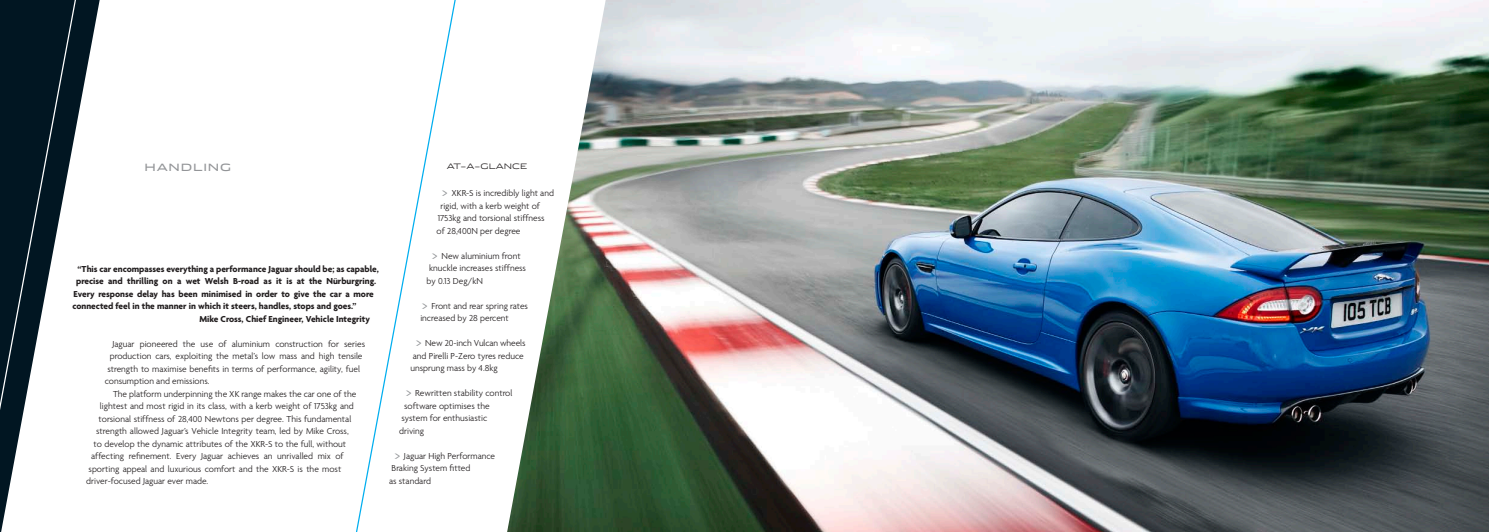
<style>
.page{position:relative;width:1489px;height:532px;background:#fff}
.page>*{position:absolute;margin:0;border:0;box-sizing:border-box;transform-origin:0 0}
.t1{font:10px "Stainless Ext";letter-spacing:.08em;color:#939598}
.t2{font:300 9.38px/12.5px "Agenda";color:#231f20}
.t3{font:700 9.38px "Agenda";color:#231f20}
.t4{font:300 7.5px "Stainless Ext";letter-spacing:.01em;color:#231f20}
.s1{font-family:"Stainless Ext";font-weight:400;font-size:8.75px;color:#939598}
</style>
<div class="page">
<img style="left:605px;top:0;width:883px;height:531px">
<svg style="left:507px;top:5px;width:98px;height:526px"></svg>
<svg style="left:0;top:0;width:100px;height:531px"></svg>
<svg style="left:356px;top:0;width:100px;height:531px"></svg>
<svg style="left:0;top:0;width:80px;height:522px"></svg>
<p class="t1" style="left:144px;top:161px;width:88px">HANDLING</p>
<p class="t4" style="left:446px;top:162px;width:82px">AT-A-GLANCE</p>
<p class="t2" style="left:441px;top:186px;width:114px"><span class="s1">&gt;</span> XKR-S is incredibly light and</p>
<p class="t2" style="left:440px;top:199px;width:101px">rigid, with a kerb weight of</p>
<p class="t2" style="left:438px;top:211px;width:108px">1753kg and torsional stiffness</p>
<p class="t2" style="left:436px;top:224px;width:85px">of 28,400N per degree</p>
<p class="t2" style="left:429px;top:249px;width:98px"><span class="s1">&gt;</span> New aluminium front knuckle increases stiffness</p>
<p class="t2" style="left:426px;top:274px;width:58px">by 0.13 Deg/kN</p>
<p class="t2" style="left:420px;top:299px;width:109px"><span class="s1">&gt;</span> Front and rear spring rates increased by 28 percent</p>
<p class="t2" style="left:410px;top:336px;width:117px;text-indent:5px"><span class="s1">&gt;</span> New 20-inch Vulcan wheels and Pirelli P-Zero tyres reduce unsprung mass by 4.8kg</p>
<p class="t2" style="left:405px;top:386px;width:109px"><span class="s1">&gt;</span> Rewritten stability control</p>
<p class="t2" style="left:404px;top:399px;width:87px">software optimises the</p>
<p class="t2" style="left:401px;top:411px;width:87px">system for enthusiastic</p>
<p class="t2" style="left:399px;top:424px;width:27px">driving</p>
<p class="t2" style="left:389px;top:449px;width:107px;text-indent:5px"><span class="s1">&gt;</span> Jaguar High Performance<br>Braking System fitted<br>as standard</p>
<p class="t3" style="left:77px;top:263px;width:303px">“This car encompasses everything a performance Jaguar should be; as capable,</p>
<p class="t3" style="left:76px;top:275px;width:301px">precise and thrilling on a wet Welsh B-road as it is at the Nürburgring.</p>
<p class="t3" style="left:74px;top:288px;width:302px">Every response delay has been minimised in order to give the car a more</p>
<p class="t3" style="left:72px;top:300px;width:285px">connected feel in the manner in which it steers, handles, stops and goes.”</p>
<p class="t3" style="left:199px;top:313px;width:172px">Mike Cross, Chief Engineer, Vehicle Integrity</p>
<p class="t2" style="left:112px;top:337px;width:254px">Jaguar pioneered the use of aluminium construction for series</p>
<p class="t2" style="left:110px;top:349px;width:254px">production cars, exploiting the metal’s low mass and high tensile</p>
<p class="t2" style="left:107px;top:362px;width:254px">strength to maximise benefits in terms of performance, agility, fuel</p>
<p class="t2" style="left:105px;top:374px;width:106px">consumption and emissions.</p>
<p class="t2" style="left:113px;top:387px;width:245px">The platform underpinning the XK range makes the car one of the</p>
<p class="t2" style="left:100px;top:399px;width:255px">lightest and most rigid in its class, with a kerb weight of 1753kg and</p>
<p class="t2" style="left:99px;top:412px;width:254px">torsional stiffness of 28,400 Newtons per degree. This fundamental</p>
<p class="t2" style="left:96px;top:424px;width:254px">strength allowed Jaguar’s Vehicle Integrity team, led by Mike Cross,</p>
<p class="t2" style="left:94px;top:437px;width:254px">to develop the dynamic attributes of the XKR-S to the full, without</p>
<p class="t2" style="left:91px;top:449px;width:254px">affecting refinement. Every Jaguar achieves an unrivalled mix of</p>
<p class="t2" style="left:89px;top:462px;width:254px">sporting appeal and luxurious comfort and the XKR-S is the most</p>
<p class="t2" style="left:86px;top:474px;width:124px">driver-focused Jaguar ever made.</p>
</div>
